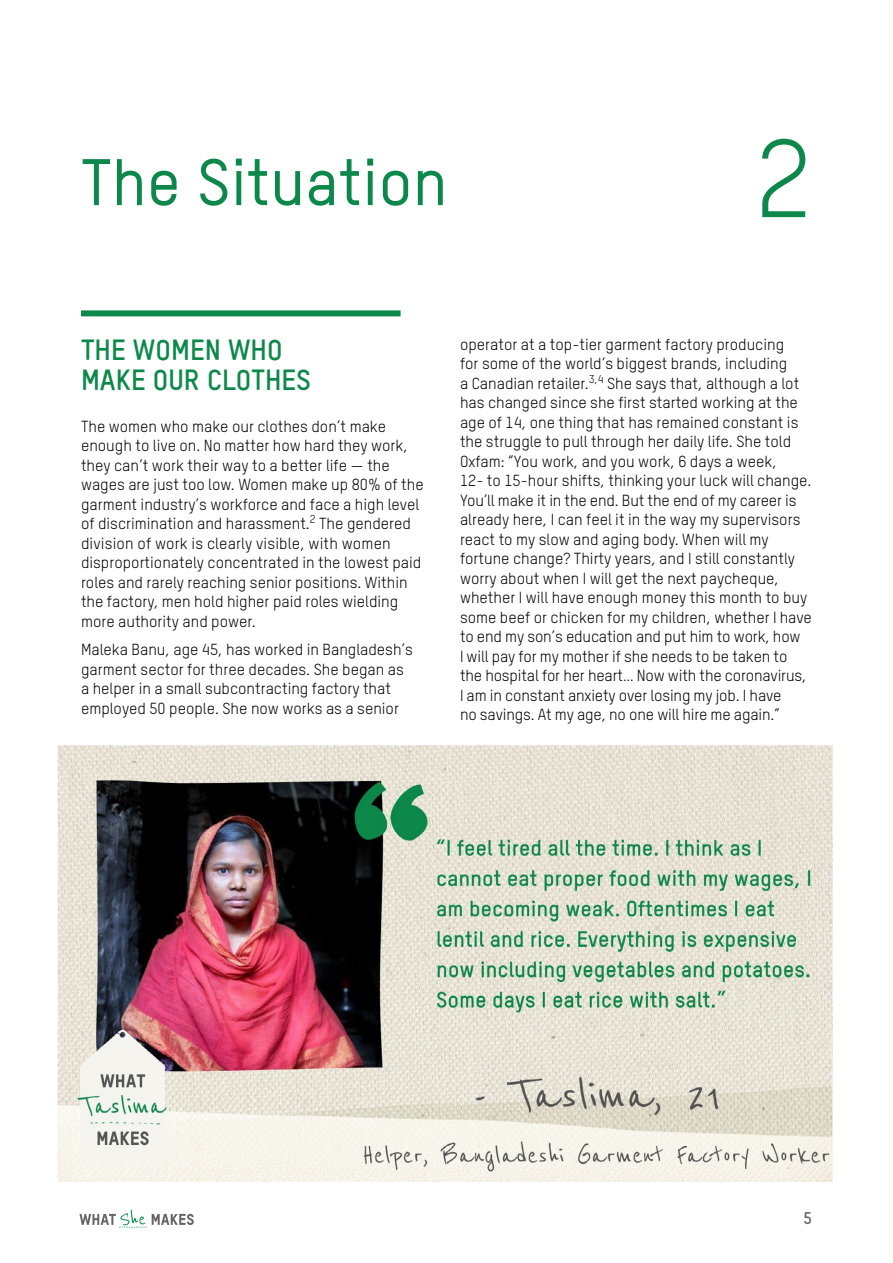
<style>
.page{position:relative;width:893px;height:1263px;background:#fff}
.page>*{position:absolute;margin:0;border:0;box-sizing:border-box;transform-origin:0 0}
.head{font:108.9px "Oxfam TSTARPRO";color:#0c884a}
.head-2{font:500 64.5px "Oxfam TSTARPRO";color:#0c884a}
.subhead_with_line{font:700 28.5px/30px "Oxfam TSTARPRO";color:#0c884a}
.t1{font:700 16.5px "Oxfam TSTARPRO";color:#656565}
.body{font:15.75px/19.5px "Oxfam TSTARPRO";color:#000}
</style>
<div class="page">
<svg style="left:80px;top:1209px;width:114px;height:19px"></svg>
<div style="left:81px;top:310px;width:320px;height:6px;background:#0c884a"></div>
<img style="left:57px;top:746px;width:775px;height:436px">
<p class="head-2" style="left:81px;top:134px;width:368px">The Situation</p>
<p class="head" style="left:756px;top:98px;width:58px">2</p>
<p class="subhead_with_line" style="left:81px;top:332px;width:232px">THE WOMEN WHO<br>MAKE OUR CLOTHES</p>
<p class="body" style="left:81px;top:415px;width:344px">The women who make our clothes don’t make enough to live on. No matter how hard they work, they can’t work their way to a better life — the wages are just too low. Women make up 80% of the garment industry’s workforce and face a high level of discrimination and harassment.<sup>2</sup> The gendered division of work is clearly visible, with women disproportionately concentrated in the lowest paid roles and rarely reaching senior positions. Within the factory, men hold higher paid roles wielding more authority and power.</p>
<p class="body" style="left:81px;top:638px;width:334px">Maleka Banu, age 45, has worked in Bangladesh’s garment sector for three decades. She began as a helper in a small subcontracting factory that employed 50 people. She now works as a senior</p>
<p class="body" style="left:460px;top:333px;width:353px">operator at a top-tier garment factory producing<br>for some of the world’s biggest brands, including<br>a Canadian retailer.<sup>3,4</sup> She says that, although a lot has changed since she first started working at the age of 14, one thing that has remained constant is the struggle to pull through her daily life. She told Oxfam: “You work, and you work, 6 days a week,<br>12- to 15-hour shifts, thinking your luck will change.<br>You’ll make it in the end. But the end of my career is already here, I can feel it in the way my supervisors react to my slow and aging body. When will my fortune change? Thirty years, and I still constantly worry about when I will get the next paycheque, whether I will have enough money this month to buy some beef or chicken for my children, whether I have to end my son’s education and put him to work, how<br>I will pay for my mother if she needs to be taken to the hospital for her heart… Now with the coronavirus, I am in constant anxiety over losing my job. I have<br>no savings. At my age, no one will hire me again.”</p>
<p class="t1" style="left:803px;top:1206px;width:10px">5</p>
</div>
